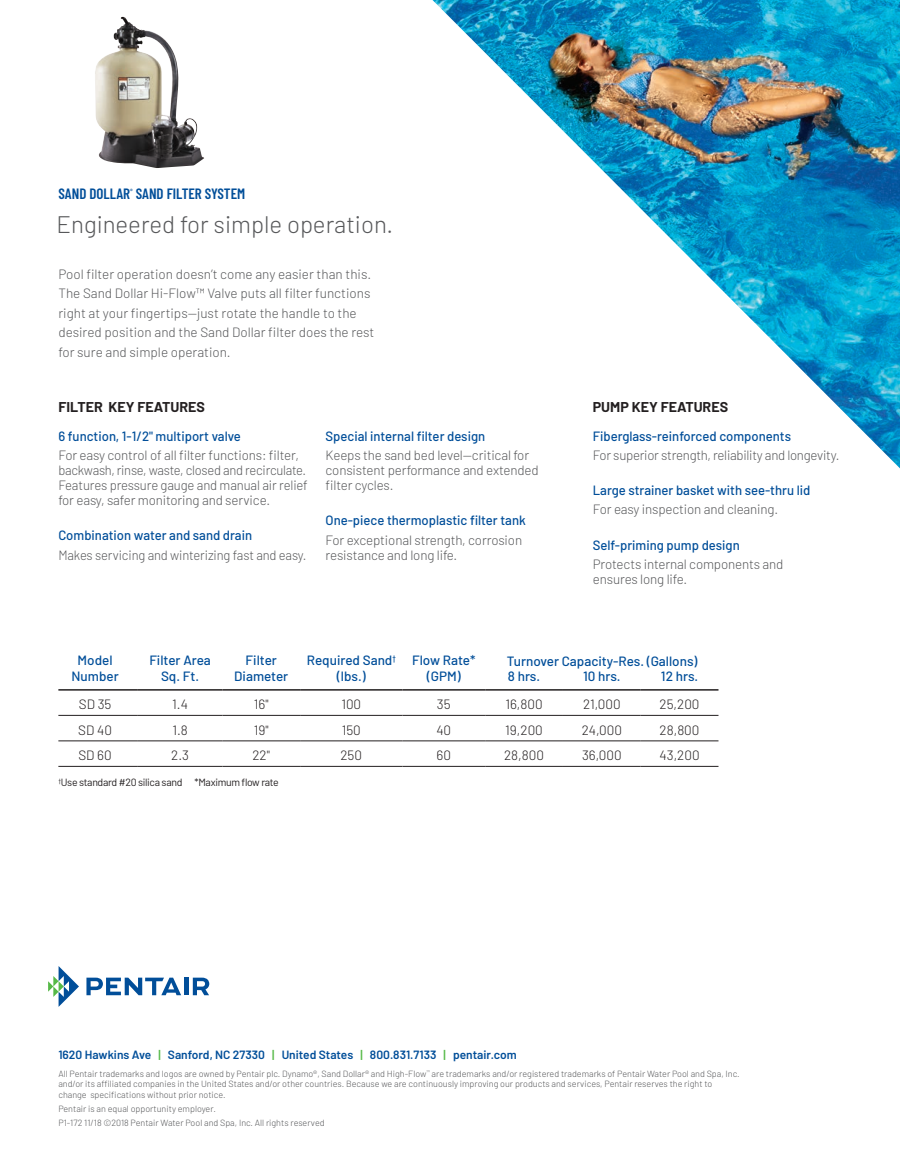
<style>
.page{position:relative;width:900px;height:1170px;background:#fff}
.page>*{position:absolute;margin:0;border:0;box-sizing:border-box;transform-origin:0 0}
.t1{font:300 24px "Barlow";color:#57585a}
.t2{font:600 15px "Barlow Condensed";color:#014e99}
.t3{font:700 14.25px "Barlow";color:#231f20}
.t4{font:300 13.5px/15px "Barlow";letter-spacing:-.01em;color:#57585a}
.t5{font:500 13.5px/16.2px "Barlow";color:#014e99;text-align:center}
.t6{font:300 13.5px "Barlow";color:#231f20}
.t7{font:300 13.5px "Barlow";letter-spacing:-.01em;color:#57585a;scale:.96 1}
.t8{font:600 12px "Barlow";color:#014e99}
.t9{font:10.5px "Barlow";letter-spacing:-.03em;color:#231f20}
.t10{font:300 9px/10.5px "Barlow";color:#57585a}
.t11{font:600 6px "Barlow Condensed";color:#014e99}
.s1{color:#56b947}
</style>
<div class="page">
<img style="left:432px;top:0;width:468px;height:469px">
<svg style="left:48px;top:966px;width:31px;height:41px"></svg>
<svg style="left:86px;top:978px;width:95px;height:17px"></svg>
<hr style="left:184px;top:978px;width:4px;height:17px;background:#014e99">
<svg style="left:193px;top:978px;width:16px;height:17px"></svg>
<hr style="left:58px;top:689px;width:80px;height:2px;background:#231f20">
<hr style="left:138px;top:689px;width:84px;height:2px;background:#231f20">
<hr style="left:222px;top:689px;width:78px;height:2px;background:#231f20">
<hr style="left:300px;top:689px;width:102px;height:2px;background:#231f20">
<hr style="left:402px;top:689px;width:83px;height:2px;background:#231f20">
<hr style="left:485px;top:689px;width:78px;height:2px;background:#231f20">
<hr style="left:563px;top:689px;width:78px;height:2px;background:#231f20">
<hr style="left:641px;top:689px;width:78px;height:2px;background:#231f20">
<hr style="left:58px;top:715px;width:80px;height:1px;background:#231f20">
<hr style="left:138px;top:715px;width:84px;height:1px;background:#231f20">
<hr style="left:222px;top:715px;width:78px;height:1px;background:#231f20">
<hr style="left:300px;top:715px;width:102px;height:1px;background:#231f20">
<hr style="left:402px;top:715px;width:83px;height:1px;background:#231f20">
<hr style="left:485px;top:715px;width:78px;height:1px;background:#231f20">
<hr style="left:563px;top:715px;width:78px;height:1px;background:#231f20">
<hr style="left:641px;top:715px;width:78px;height:1px;background:#231f20">
<hr style="left:58px;top:741px;width:80px;height:1px;background:#231f20">
<hr style="left:138px;top:741px;width:84px;height:1px;background:#231f20">
<hr style="left:222px;top:741px;width:78px;height:1px;background:#231f20">
<hr style="left:300px;top:741px;width:102px;height:1px;background:#231f20">
<hr style="left:402px;top:741px;width:83px;height:1px;background:#231f20">
<hr style="left:485px;top:741px;width:78px;height:1px;background:#231f20">
<hr style="left:563px;top:741px;width:78px;height:1px;background:#231f20">
<hr style="left:641px;top:741px;width:78px;height:1px;background:#231f20">
<hr style="left:58px;top:766px;width:80px;height:1px;background:#231f20">
<hr style="left:138px;top:766px;width:84px;height:1px;background:#231f20">
<hr style="left:222px;top:766px;width:78px;height:1px;background:#231f20">
<hr style="left:300px;top:766px;width:102px;height:1px;background:#231f20">
<hr style="left:402px;top:766px;width:83px;height:1px;background:#231f20">
<hr style="left:485px;top:766px;width:78px;height:1px;background:#231f20">
<hr style="left:563px;top:766px;width:78px;height:1px;background:#231f20">
<hr style="left:641px;top:766px;width:78px;height:1px;background:#231f20">
<img style="left:95px;top:17px;width:109px;height:151px">
<p class="t2" style="left:58px;top:183px;width:188px">SAND DOLLAR SAND FILTER SYSTEM</p>
<p class="t11" style="left:130px;top:187px;width:4px">®</p>
<h1 class="t1" style="left:56px;top:207px;width:338px">Engineered for simple operation.</h1>
<p class="t4" style="left:58px;top:263px;width:318px;line-height:19.5px">Pool filter operation doesn’t come any easier than this.<br>The Sand Dollar Hi-Flow™ Valve puts all filter functions right at your fingertips—just rotate the handle to the desired position and the Sand Dollar filter does the rest for sure and simple operation.</p>
<p class="t3" style="left:58px;top:397px;width:148px">FILTER KEY FEATURES</p>
<p class="t5" style="left:58px;top:427px;width:184px">6 function, 1-1/2" multiport valve</p>
<p class="t4" style="left:58px;top:447px;width:251px">For easy control of all filter functions: filter, backwash, rinse, waste, closed and recirculate.<br>Features pressure gauge and manual air relief for easy, safer monitoring and service.</p>
<p class="t5" style="left:58px;top:527px;width:195px">Combination water and sand drain</p>
<p class="t7" style="left:58px;top:545px;width:260px">Makes servicing and winterizing fast and easy.</p>
<p class="t5" style="left:326px;top:427px;width:161px">Special internal filter design</p>
<p class="t4" style="left:326px;top:447px;width:215px">Keeps the sand bed level—critical for consistent performance and extended filter cycles.</p>
<p class="t5" style="left:326px;top:512px;width:202px">One-piece thermoplastic filter tank</p>
<p class="t4" style="left:326px;top:532px;width:198px">For exceptional strength, corrosion resistance and long life.</p>
<p class="t3" style="left:593px;top:396px;width:137px">PUMP KEY FEATURES</p>
<p class="t5" style="left:593px;top:427px;width:200px">Fiberglass-reinforced components</p>
<p class="t4" style="left:593px;top:447px;width:248px">For superior strength, reliability and longevity.</p>
<p class="t5" style="left:593px;top:481px;width:219px">Large strainer basket with see-thru lid</p>
<p class="t4" style="left:593px;top:501px;width:187px">For easy inspection and cleaning.</p>
<p class="t5" style="left:593px;top:536px;width:148px">Self-priming pump design</p>
<p class="t4" style="left:593px;top:556px;width:192px">Protects internal components and ensures long life.</p>
<p class="t5" style="left:72px;top:651px;width:49px">Model<br>Number</p>
<p class="t5" style="left:149px;top:651px;width:63px">Filter Area<br>Sq. Ft.</p>
<p class="t5" style="left:234px;top:651px;width:56px">Filter<br>Diameter</p>
<p class="t5" style="left:307px;top:651px;width:90px">Required Sand<sup>† </sup>(lbs.)</p>
<p class="t5" style="left:412px;top:651px;width:65px">Flow Rate* (GPM)</p>
<p class="t5" style="left:507px;top:652px;width:192px">Turnover Capacity-Res. (Gallons)</p>
<p class="t5" style="left:508px;top:667px;width:34px">8 hrs.</p>
<p class="t5" style="left:583px;top:667px;width:39px">10 hrs.</p>
<p class="t5" style="left:661px;top:667px;width:39px">12 hrs.</p>
<p class="t6" style="left:79px;top:695px;width:34px">SD 35</p>
<p class="t6" style="left:172px;top:695px;width:17px">1.4</p>
<p class="t6" style="left:254px;top:695px;width:16px">16"</p>
<p class="t6" style="left:341px;top:695px;width:21px">100</p>
<p class="t6" style="left:437px;top:695px;width:15px">35</p>
<p class="t6" style="left:505px;top:695px;width:39px">16,800</p>
<p class="t6" style="left:583px;top:695px;width:39px">21,000</p>
<p class="t6" style="left:660px;top:695px;width:41px">25,200</p>
<p class="t6" style="left:78px;top:720px;width:35px">SD 40</p>
<p class="t6" style="left:172px;top:720px;width:17px">1.8</p>
<p class="t6" style="left:254px;top:720px;width:16px">19"</p>
<p class="t6" style="left:342px;top:720px;width:21px">150</p>
<p class="t6" style="left:436px;top:720px;width:16px">40</p>
<p class="t6" style="left:505px;top:720px;width:39px">19,200</p>
<p class="t6" style="left:582px;top:720px;width:42px">24,000</p>
<p class="t6" style="left:660px;top:720px;width:41px">28,800</p>
<p class="t6" style="left:78px;top:746px;width:35px">SD 60</p>
<p class="t6" style="left:171px;top:746px;width:19px">2.3</p>
<p class="t6" style="left:252px;top:746px;width:19px">22"</p>
<p class="t6" style="left:340px;top:746px;width:23px">250</p>
<p class="t6" style="left:437px;top:746px;width:16px">60</p>
<p class="t6" style="left:504px;top:746px;width:41px">28,800</p>
<p class="t6" style="left:582px;top:746px;width:41px">36,000</p>
<p class="t6" style="left:660px;top:746px;width:42px">43,200</p>
<p class="t9" style="left:58px;top:775px;width:222px"><sup>†</sup>Use standard #20 silica sand *Maximum flow rate</p>
<p class="t8" style="left:58px;top:1046px;width:460px">1620 Hawkins Ave <span class="s1">|</span> Sanford, NC 27330 <span class="s1">|</span> United States <span class="s1">|</span> 800.831.7133 <span class="s1">|</span> pentair.com</p>
<p class="t10" style="left:58px;top:1068px;width:683px">All Pentair trademarks and logos are owned by Pentair plc. Dynamo®, Sand Dollar® and High-Flow<sup>™</sup> are trademarks and/or registered trademarks of Pentair Water Pool and Spa, Inc. and/or its affiliated companies in the United States and/or other countries. Because we are continuously improving our products and services, Pentair reserves the right to change specifications without prior notice.</p>
<p class="t10" style="left:58px;top:1101px;width:268px;line-height:14px">Pentair is an equal opportunity employer.<br>P1-172 11/18 ©2018 Pentair Water Pool and Spa, Inc. All rights reserved</p>
</div>
